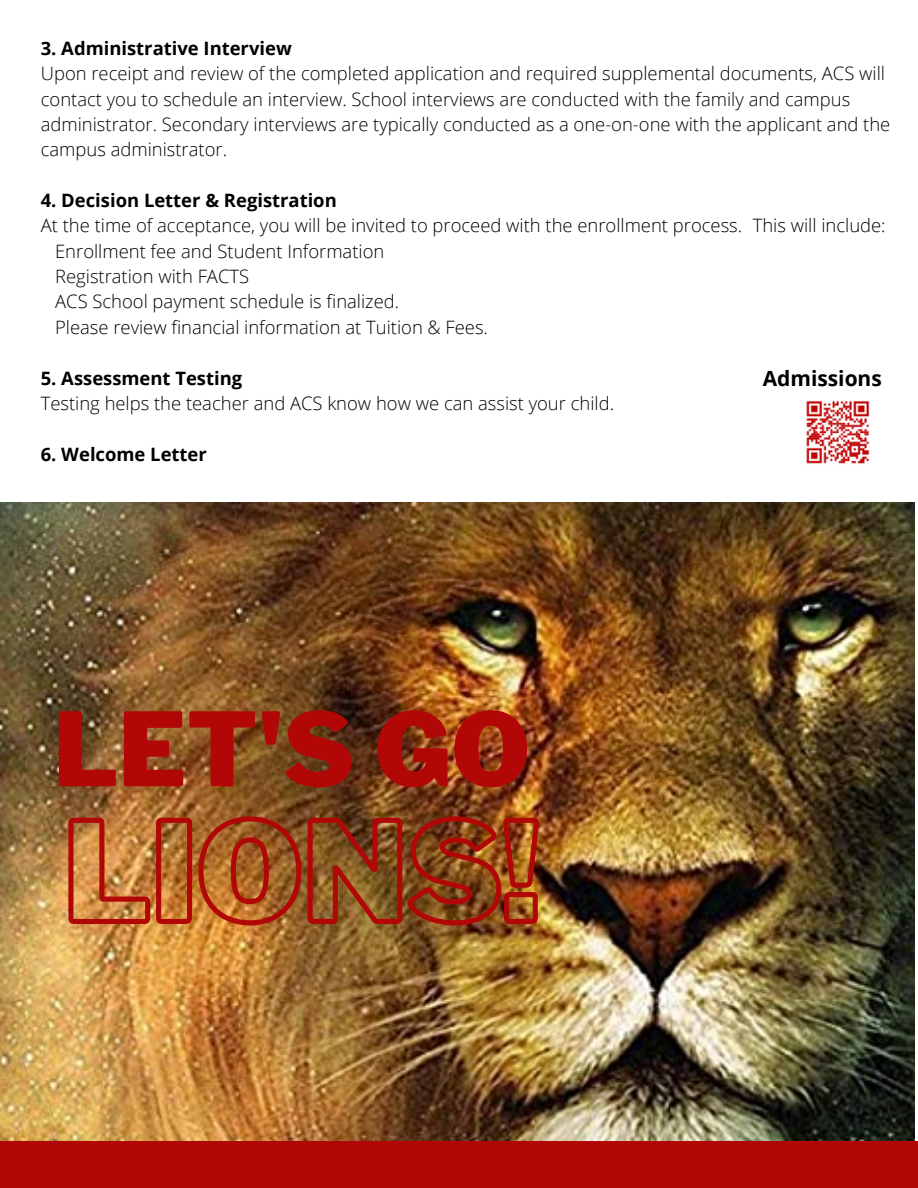
<style>
.page{position:relative;width:918px;height:1188px;background:#fff}
.page>*{position:absolute;margin:0;border:0;box-sizing:border-box;transform-origin:0 0}
.t1{font:900 101.1px "Libre Franklin";color:#b20707}
.t2{font:700 21px "Open Sans";color:#000}
.t3{font:300 18.45px/25.3px "Open Sans";color:#000}
.t4{font:700 18.45px "Open Sans";color:#000}
</style>
<div class="page">
<img style="left:0;top:503px;width:914px;height:638px">
<div style="left:0;top:1141px;width:918px;height:47px;background:#b20707"></div>
<img style="left:806px;top:400px;width:64px;height:64px">
<img style="left:66px;top:813px;width:435px;height:115px">
<img style="left:501px;top:813px;width:41px;height:115px">
<p class="t4" style="left:41px;top:35px;width:252px">3. Administrative Interview</p>
<p class="t3" style="left:41px;top:60px;width:851px">Upon receipt and review of the completed application and required supplemental documents, ACS will contact you to schedule an interview. School interviews are conducted with the family and campus administrator. Secondary interviews are typically conducted as a one-on-one with the applicant and the campus administrator.</p>
<p class="t4" style="left:41px;top:187px;width:298px">4. Decision Letter &amp; Registration</p>
<p class="t3" style="left:55px;top:213px;width:832px;text-indent:-14px">At the time of acceptance, you will be invited to proceed with the enrollment process. This will include:<br>Enrollment fee and Student Information<br>Registration with FACTS<br>ACS School payment schedule is finalized.<br>Please review financial information at Tuition &amp; Fees.</p>
<p class="t4" style="left:41px;top:365px;width:203px">5. Assessment Testing</p>
<p class="t3" style="left:41px;top:390px;width:575px">Testing helps the teacher and ACS know how we can assist your child.</p>
<p class="t4" style="left:41px;top:441px;width:168px">6. Welcome Letter</p>
<p class="t2" style="left:763px;top:364px;width:121px">Admissions</p>
<h1 class="t1" style="left:54px;top:689px;width:478px">LET'S GO</h1>
</div>
